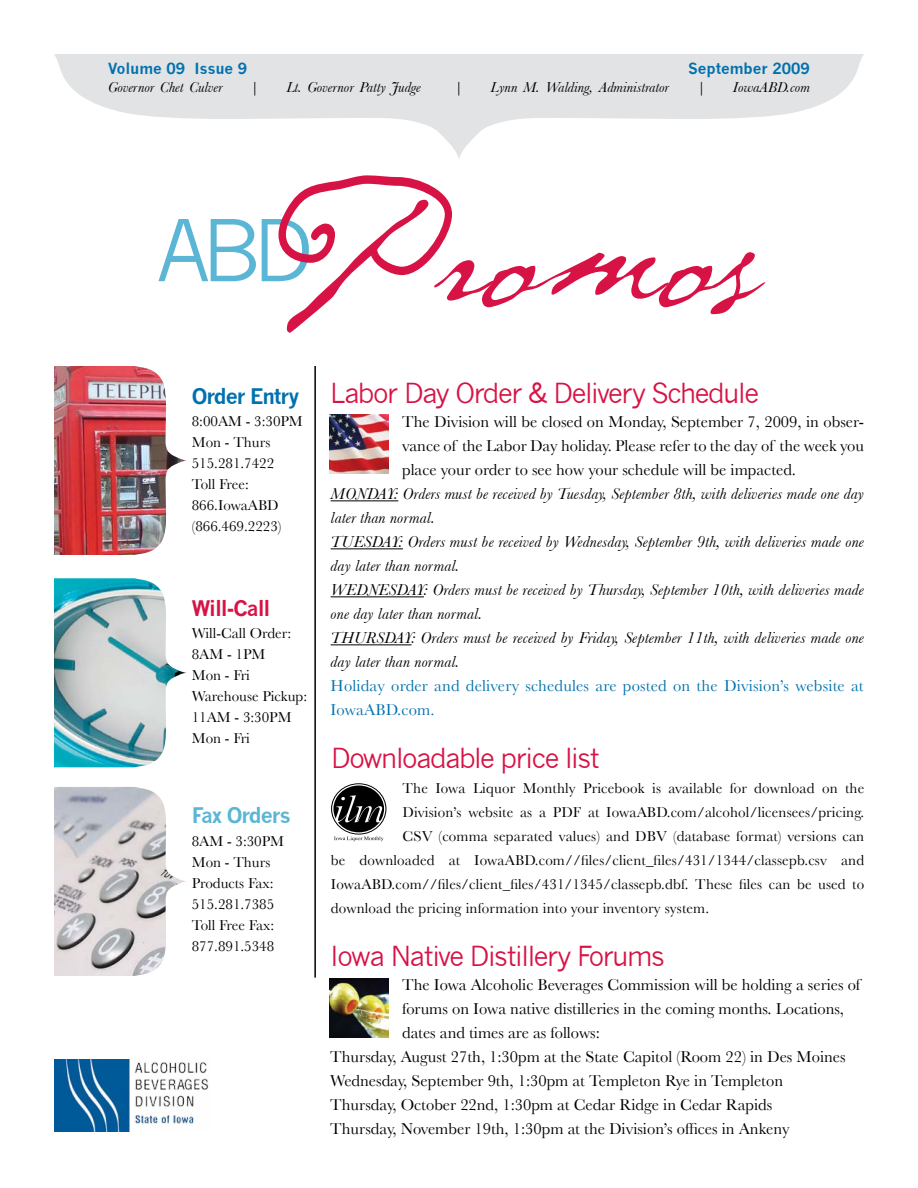
<style>
.page{position:relative;width:918px;height:1188px;background:#fff}
.page>*{position:absolute;margin:0;border:0;box-sizing:border-box;transform-origin:0 0}
.t1{font:186px "P22 Cezanne";color:#d71345}
.t2{font:27px "News Gothic";letter-spacing:-.05em;color:#d71345}
.t3{font:700 21px "News Gothic";letter-spacing:-.05em;color:#0071ae}
.t4{font:700 21px "News Gothic";letter-spacing:-.05em;color:#d71345}
.t5{font:700 21px "News Gothic";letter-spacing:-.05em;color:#5bb6d5}
.t6{font:16.5px/24px "Baskerville";color:#000;text-align:justify}
.t7{font:italic 16.5px/24px "Baskerville";letter-spacing:.01em;color:#000}
.t8{font:16.5px/24px "Baskerville";letter-spacing:.01em;color:#0071ae}
.t9{font:15px/21px "Baskerville";letter-spacing:.01em;color:#000}
.t10{font:italic 15px "Baskerville";color:#000}
.t11{font:700 15px "News Gothic";color:#0071ae}
.s1{font-family:"News Gothic";font-size:84px;color:#5bb6d5}
</style>
<div class="page">
<svg style="left:54px;top:54px;width:810px;height:104px;fill:#e2e3e4"></svg>
<img style="left:54px;top:1059px;width:155px;height:72px">
<img style="left:54px;top:578px;width:132px;height:189px">
<img style="left:54px;top:366px;width:132px;height:189px">
<img style="left:54px;top:787px;width:132px;height:189px">
<hr style="left:314px;top:366px;width:2px;height:612px;background:#000">
<hr style="left:331px;top:500px;width:67px;height:1px;background:#000">
<hr style="left:331px;top:548px;width:72px;height:1px;background:#000">
<hr style="left:331px;top:596px;width:93px;height:1px;background:#000">
<hr style="left:331px;top:644px;width:81px;height:1px;background:#000">
<img style="left:330px;top:414px;width:59px;height:59px">
<img style="left:330px;top:979px;width:59px;height:59px">
<svg style="left:334px;top:836px;width:49px;height:5px"></svg>
<svg style="left:333px;top:786px;width:51px;height:46px"></svg>
<div style="left:335px;top:787px;width:47px;height:44px;background:#000;border-radius:50%"></div>
<svg style="left:335px;top:795px;width:49px;height:27px"></svg>
<div style="left:331px;top:784px;width:55px;height:50px;border:1px solid #000;border-radius:50%"></div>
<p class="t11" style="left:108px;top:59px;width:141px">Volume 09 Issue 9</p>
<p class="t11" style="left:688px;top:59px;width:123px">September 2009</p>
<p class="t10" style="left:108px;top:78px;width:116px">Governor Chet Culver</p>
<p class="t10" style="left:251px;top:78px;width:9px">|</p>
<p class="t10" style="left:287px;top:78px;width:136px">Lt. Governor Patty Judge</p>
<p class="t10" style="left:455px;top:78px;width:9px">|</p>
<p class="t10" style="left:490px;top:78px;width:180px">Lynn M. Walding, Administrator</p>
<p class="t10" style="left:697px;top:78px;width:9px">|</p>
<p class="t10" style="left:733px;top:78px;width:78px">IowaABD.com</p>
<h1 class="t1" style="left:157px;top:122px;width:606px"><span class="s1">ABD</span>Promos</h1>
<h3 class="t3" style="left:192px;top:383px;width:109px">Order Entry</h3>
<p class="t9" style="left:192px;top:411px;width:113px">8:00AM - 3:30PM<br>Mon - Thurs<br>515.281.7422<br>Toll Free:<br>866.IowaABD (866.469.2223)</p>
<h3 class="t4" style="left:192px;top:596px;width:80px">Will-Call</h3>
<p class="t9" style="left:192px;top:623px;width:117px">Will-Call Order:<br>8AM - 1PM<br>Mon - Fri<br>Warehouse Pickup:<br>11AM - 3:30PM<br>Mon - Fri</p>
<h3 class="t5" style="left:192px;top:803px;width:101px">Fax Orders</h3>
<p class="t9" style="left:192px;top:830px;width:94px">8AM - 3:30PM<br>Mon - Thurs<br>Products Fax:<br>515.281.7385<br>Toll Free Fax:<br>877.891.5348</p>
<h2 class="t2" style="left:330px;top:378px;width:430px">Labor Day Order &amp; Delivery Schedule</h2>
<p class="t6" style="left:402px;top:410px;width:463px">The Division will be closed on Monday, September 7, 2009, in obser&shy;vance of the Labor Day holiday. Please refer to the day of the week you place your order to see how your schedule will be impacted.</p>
<p class="t7" style="left:331px;top:482px;width:535px">MONDAY: Orders must be received by Tuesday, September 8th, with deliveries made one day later than normal.<br>Tuesday</p>
<p class="t7" style="left:331px;top:530px;width:535px;text-indent:68px">: Orders must be received by Wednesday, September 9th, with deliveries made one day later than normal.<br>WEDNESDAY: Orders must be received by Thursday, September 10th, with deliveries made one day later than normal.<br>THURSDAY: Orders must be received by Friday, September 11th, with deliveries made one day later than normal.</p>
<p class="t8" style="left:331px;top:674px;width:535px">Holiday order and delivery schedules are posted on the Division’s website at<br>IowaABD.com.</p>
<h2 class="t2" style="left:331px;top:743px;width:270px">Downloadable price list</h2>
<p class="t9" style="left:402px;top:777px;width:463px">The Iowa Liquor Monthly Pricebook is available for download on the</p>
<p class="t9" style="left:402px;top:801px;width:463px">Division’s website as a PDF at IowaABD.com/alcohol/licensees/pricing.</p>
<p class="t9" style="left:402px;top:825px;width:463px">CSV (comma separated values) and DBV (database format) versions can</p>
<p class="t9" style="left:331px;top:849px;width:535px">be downloaded at IowaABD.com//files/client_files/431/1344/classepb.csv and</p>
<p class="t9" style="left:331px;top:873px;width:535px">IowaABD.com//files/client_files/431/1345/classepb.dbf. These files can be used to</p>
<p class="t9" style="left:331px;top:897px;width:380px">download the pricing information into your inventory system.</p>
<h2 class="t2" style="left:330px;top:940px;width:336px">Iowa Native Distillery Forums</h2>
<p class="t6" style="left:402px;top:972px;width:460px">The Iowa Alcoholic Beverages Commission will be holding a series of</p>
<p class="t6" style="left:402px;top:996px;width:443px">forums on Iowa native distilleries in the coming months. Locations,</p>
<p class="t6" style="left:402px;top:1020px;width:199px">dates and times are as follows:</p>
<p class="t6" style="left:330px;top:1044px;width:517px">Thursday, August 27th, 1:30pm at the State Capitol (Room 22) in Des Moines</p>
<p class="t6" style="left:330px;top:1068px;width:454px">Wednesday, September 9th, 1:30pm at Templeton Rye in Templeton</p>
<p class="t6" style="left:330px;top:1092px;width:444px">Thursday, October 22nd, 1:30pm at Cedar Ridge in Cedar Rapids</p>
<p class="t6" style="left:330px;top:1116px;width:461px">Thursday, November 19th, 1:30pm at the Division’s offices in Ankeny</p>
</div>
